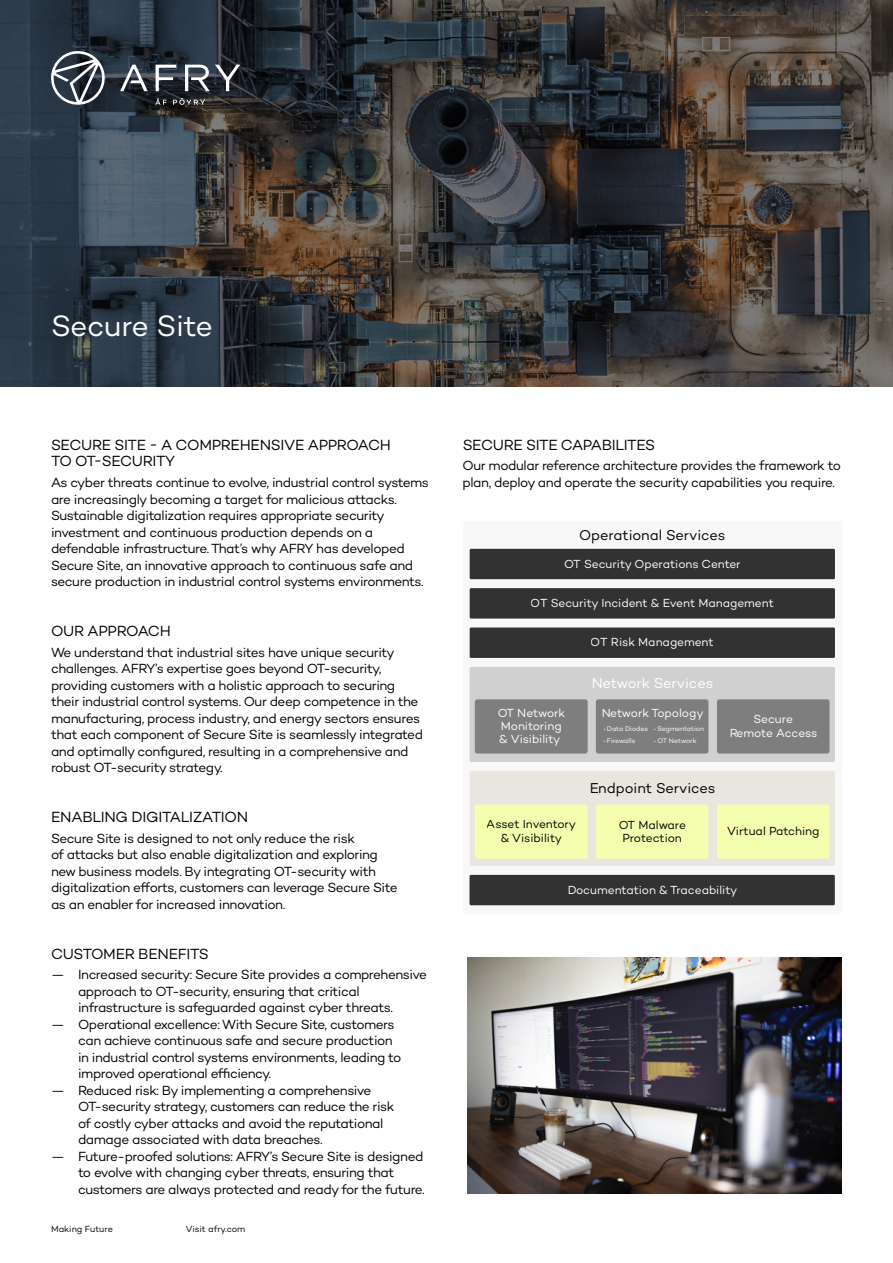
<style>
.page{position:relative;width:893px;height:1263px;background:#fff}
.page>*{position:absolute;margin:0;border:0;box-sizing:border-box;transform-origin:0 0}
.t1{font:30px "Campton";letter-spacing:-.015em;color:#fff}
.t2{font:15px/16.8px "Campton";letter-spacing:-.025em;color:#000}
.t3{font:14.55px "Campton";color:#000}
.t4{font:14.55px "Campton";letter-spacing:-.01em;color:#fff}
.t5{font:13.5px/16.5px "Campton";letter-spacing:-.035em;color:#000101}
.t6{font:13.5px/16.5px "Campton";letter-spacing:-.035em;color:#000}
.t7{font:11.85px/12.9px "Campton";letter-spacing:-.005em;color:#fff}
.t8{font:11.85px/14.2px "Campton";letter-spacing:-.005em;color:#000;text-align:center}
.t9{font:9px "Campton";color:#000}
.t10{font:6.9px "Campton";letter-spacing:-.005em;color:#fff}
</style>
<div class="page">
<svg style="left:0;top:0;width:893px;height:387px"></svg>
<svg style="left:156px;top:65px;width:20px;height:26px"></svg>
<svg style="left:120px;top:65px;width:28px;height:26px"></svg>
<svg style="left:185px;top:65px;width:55px;height:26px"></svg>
<svg style="left:173px;top:98px;width:32px;height:7px"></svg>
<svg style="left:155px;top:98px;width:12px;height:7px"></svg>
<svg style="left:48px;top:48px;width:60px;height:60px"></svg>
<img style="left:468px;top:958px;width:374px;height:236px">
<div style="left:463px;top:521px;width:379px;height:393px;background:#f8f8f8;border-radius:3px"></div>
<div style="left:470px;top:771px;width:365px;height:95px;background:#e9e6e0;border-radius:2px"></div>
<div style="left:470px;top:667px;width:365px;height:95px;background:#d0d0d0;border-radius:2px"></div>
<div style="left:475px;top:804px;width:113px;height:55px;background:#f3ffaf;border-radius:3px"></div>
<div style="left:596px;top:804px;width:112px;height:55px;background:#f3ffaf;border-radius:3px"></div>
<div style="left:717px;top:804px;width:112px;height:55px;background:#f3ffaf;border-radius:3px"></div>
<div style="left:475px;top:699px;width:113px;height:54px;background:#7e7e7e;border-radius:3px"></div>
<div style="left:596px;top:699px;width:112px;height:54px;background:#7e7e7e;border-radius:3px"></div>
<div style="left:717px;top:699px;width:112px;height:54px;background:#7e7e7e;border-radius:3px"></div>
<div style="left:469px;top:875px;width:366px;height:30px;background:#323232"></div>
<div style="left:470px;top:627px;width:365px;height:31px;background:#323232"></div>
<div style="left:470px;top:588px;width:365px;height:30px;background:#323232"></div>
<div style="left:470px;top:549px;width:365px;height:30px;background:#323232"></div>
<h1 class="t1" style="left:51px;top:307px;width:163px">Secure Site</h1>
<p class="t2" style="left:51px;top:436px;width:341px">SECURE SITE - A COMPREHENSIVE APPROACH<br>TO OT-SECURITY</p>
<p class="t5" style="left:51px;top:474px;width:379px">As cyber threats continue to evolve, industrial control systems are increasingly becoming a target for malicious attacks.<br>Sustainable digitalization requires appropriate security investment and continuous production depends on a defendable infrastructure. That’s why AFRY has developed Secure Site, an innovative approach to continuous safe and secure production in industrial control systems environments.</p>
<p class="t2" style="left:51px;top:622px;width:121px">OUR APPROACH</p>
<p class="t6" style="left:51px;top:643px;width:374px">We understand that industrial sites have unique security challenges. AFRY’s expertise goes beyond OT-security, providing customers with a holistic approach to securing their industrial control systems. Our deep competence in the manufacturing, process industry, and energy sectors ensures that each component of Secure Site is seamlessly integrated and optimally configured, resulting in a comprehensive and robust OT-security strategy.</p>
<p class="t2" style="left:51px;top:808px;width:199px">ENABLING DIGITALIZATION</p>
<p class="t6" style="left:51px;top:830px;width:348px">Secure Site is designed to not only reduce the risk<br>of attacks but also enable digitalization and exploring new business models. By integrating OT-security with digitalization efforts, customers can leverage Secure Site as an enabler for increased innovation.</p>
<p class="t2" style="left:51px;top:945px;width:159px">CUSTOMER BENEFITS</p>
<p class="t5" style="left:78px;top:966px;width:350px;text-indent:-27px">— Increased security: Secure Site provides a comprehensive approach to OT-security, ensuring that critical infrastructure is safeguarded against cyber threats.</p>
<p class="t5" style="left:78px;top:1016px;width:325px;text-indent:-27px">— Operational excellence: With Secure Site, customers can achieve continuous safe and secure production in industrial control systems environments, leading to improved operational efficiency.</p>
<p class="t5" style="left:78px;top:1082px;width:318px;text-indent:-27px">— Reduced risk: By implementing a comprehensive OT-security strategy, customers can reduce the risk of costly cyber attacks and avoid the reputational damage associated with data breaches.</p>
<p class="t5" style="left:78px;top:1148px;width:348px;text-indent:-27px">— Future-proofed solutions: AFRY’s Secure Site is designed to evolve with changing cyber threats, ensuring that customers are always protected and ready for the future.</p>
<p class="t9" style="left:51px;top:1224px;width:63px">Making Future</p>
<p class="t9" style="left:186px;top:1224px;width:61px">Visit afry.com</p>
<p class="t2" style="left:463px;top:436px;width:194px">SECURE SITE CAPABILITES</p>
<p class="t6" style="left:463px;top:457px;width:380px">Our modular reference architecture provides the framework to plan, deploy and operate the security capabilities you require.</p>
<p class="t3" style="left:579px;top:526px;width:148px">Operational Services</p>
<p class="t7" style="left:564px;top:557px;width:178px">OT Security Operations Center</p>
<p class="t7" style="left:531px;top:596px;width:245px">OT Security Incident &amp; Event Management</p>
<p class="t7" style="left:591px;top:635px;width:124px">OT Risk Management</p>
<p class="t4" style="left:591px;top:673px;width:123px">Network Services</p>
<p class="t7" style="left:497px;top:706px;width:69px">OT Network<br>Monitoring &amp; Visibility</p>
<p class="t7" style="left:601px;top:706px;width:104px">Network Topology</p>
<p class="t10" style="left:602px;top:725px;width:47px">-Data Diodes</p>
<p class="t10" style="left:653px;top:725px;width:53px">-Segmentation</p>
<p class="t10" style="left:602px;top:737px;width:35px">-Firewalls</p>
<p class="t10" style="left:653px;top:737px;width:46px">-OT Network</p>
<p class="t3" style="left:589px;top:779px;width:128px">Endpoint Services</p>
<p class="t7" style="left:729px;top:711px;width:90px;line-height:14.2px;text-align:center">Secure<br>Remote Access</p>
<p class="t8" style="left:487px;top:817px;width:91px">Asset Inventory &amp; Visibility</p>
<p class="t8" style="left:618px;top:818px;width:69px;line-height:12.9px">OT Malware<br>Protection</p>
<p class="t8" style="left:727px;top:824px;width:94px">Virtual Patching</p>
<p class="t7" style="left:567px;top:883px;width:172px">Documentation &amp; Traceability</p>
</div>
